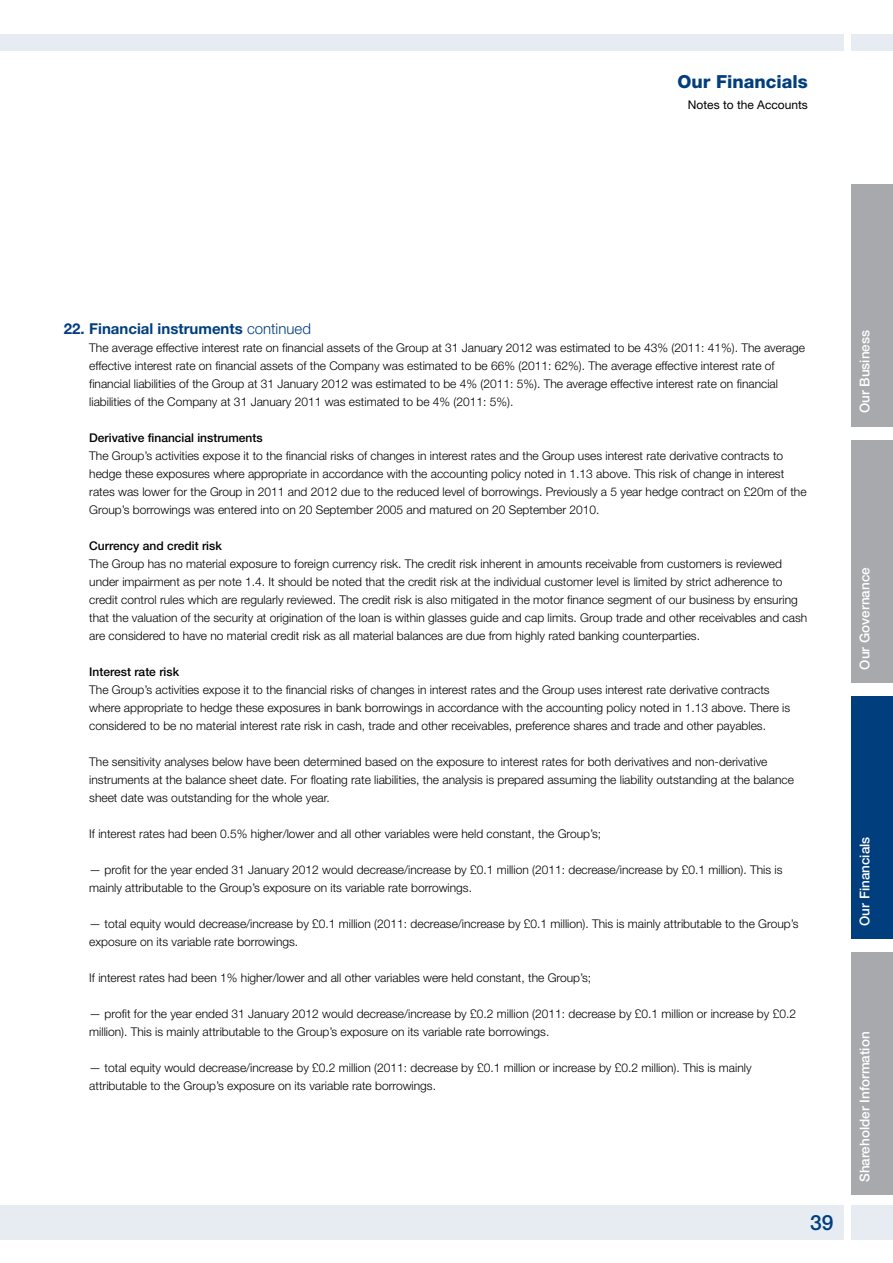
<style>
.page{position:relative;width:893px;height:1263px;background:#fff}
.page>*{position:absolute;margin:0;border:0;box-sizing:border-box;transform-origin:0 0}
.t1{font:500 21px "Helvetica Neue LT Std";color:#003e7e}
.t2{font:800 18px "Helvetica Neue LT Std";color:#003e7e}
.t3{font:700 15px "Helvetica Neue LT Std";color:#003e7e}
.t4{font:500 13.5px "Helvetica Neue LT Std";color:#fff}
.t5{font:300 12px/18px "Helvetica Neue LT Std";color:#000}
.t6{font:500 12px "Helvetica Neue LT Std";color:#000}
.t7{font:12px "Helvetica Neue LT Std";color:#000}
.s1{font-weight:300}
</style>
<div class="page">
<div style="left:851px;top:1205px;width:42px;height:34px;background:#e6ecf2"></div>
<div style="left:0;top:1205px;width:843px;height:34px;background:#e6ecf2"></div>
<div style="left:851px;top:35px;width:42px;height:16px;background:#e6ecf2"></div>
<div style="left:0;top:35px;width:843px;height:16px;background:#e6ecf2"></div>
<div style="left:851px;top:184px;width:42px;height:242px;background:#a7a9ac"></div>
<div style="left:851px;top:440px;width:42px;height:242px;background:#a7a9ac"></div>
<div style="left:851px;top:696px;width:42px;height:243px;background:#003e7e"></div>
<div style="left:851px;top:953px;width:42px;height:242px;background:#a7a9ac"></div>
<h2 class="t2" style="left:678px;top:71px;width:132px">Our Financials</h2>
<p class="t7" style="left:688px;top:97px;width:122px">Notes to the Accounts</p>
<p class="t3" style="left:64px;top:319px;width:249px">22. Financial instruments <span class="s1">continued</span></p>
<p class="t5" style="left:89px;top:338px;width:717px">The average effective interest rate on financial assets of the Group at 31 January 2012 was estimated to be 43% (2011: 41%). The average effective interest rate on financial assets of the Company was estimated to be 66% (2011: 62%). The average effective interest rate of financial liabilities of the Group at 31 January 2012 was estimated to be 4% (2011: 5%). The average effective interest rate on financial liabilities of the Company at 31 January 2011 was estimated to be 4% (2011: 5%).</p>
<p class="t6" style="left:89px;top:430px;width:175px">Derivative financial instruments</p>
<p class="t5" style="left:89px;top:446px;width:719px">The Group’s activities expose it to the financial risks of changes in interest rates and the Group uses interest rate derivative contracts to hedge these exposures where appropriate in accordance with the accounting policy noted in 1.13 above. This risk of change in interest rates was lower for the Group in 2011 and 2012 due to the reduced level of borrowings. Previously a 5 year hedge contract on £20m of the Group’s borrowings was entered into on 20 September 2005 and matured on 20 September 2010.</p>
<p class="t6" style="left:89px;top:538px;width:134px">Currency and credit risk</p>
<p class="t5" style="left:89px;top:554px;width:719px">The Group has no material exposure to foreign currency risk. The credit risk inherent in amounts receivable from customers is reviewed under impairment as per note 1.4. It should be noted that the credit risk at the individual customer level is limited by strict adherence to credit control rules which are regularly reviewed. The credit risk is also mitigated in the motor finance segment of our business by ensuring that the valuation of the security at origination of the loan is within glasses guide and cap limits. Group trade and other receivables and cash are considered to have no material credit risk as all material balances are due from highly rated banking counterparties.</p>
<p class="t6" style="left:89px;top:664px;width:91px">Interest rate risk</p>
<p class="t5" style="left:89px;top:680px;width:702px">The Group’s activities expose it to the financial risks of changes in interest rates and the Group uses interest rate derivative contracts where appropriate to hedge these exposures in bank borrowings in accordance with the accounting policy noted in 1.13 above. There is considered to be no material interest rate risk in cash, trade and other receivables, preference shares and trade and other payables.</p>
<p class="t5" style="left:89px;top:752px;width:706px">The sensitivity analyses below have been determined based on the exposure to interest rates for both derivatives and non-derivative instruments at the balance sheet date. For floating rate liabilities, the analysis is prepared assuming the liability outstanding at the balance sheet date was outstanding for the whole year.</p>
<p class="t5" style="left:89px;top:824px;width:513px">If interest rates had been 0.5% higher/lower and all other variables were held constant, the Group’s;</p>
<p class="t5" style="left:89px;top:860px;width:695px">— profit for the year ended 31 January 2012 would decrease/increase by £0.1 million (2011: decrease/increase by £0.1 million). This is mainly attributable to the Group’s exposure on its variable rate borrowings.</p>
<p class="t5" style="left:89px;top:914px;width:711px">— total equity would decrease/increase by £0.1 million (2011: decrease/increase by £0.1 million). This is mainly attributable to the Group’s exposure on its variable rate borrowings.</p>
<p class="t5" style="left:89px;top:968px;width:503px">If interest rates had been 1% higher/lower and all other variables were held constant, the Group’s;</p>
<p class="t5" style="left:89px;top:1004px;width:708px">— profit for the year ended 31 January 2012 would decrease/increase by £0.2 million (2011: decrease by £0.1 million or increase by £0.2 million). This is mainly attributable to the Group’s exposure on its variable rate borrowings.</p>
<p class="t5" style="left:89px;top:1058px;width:664px">— total equity would decrease/increase by £0.2 million (2011: decrease by £0.1 million or increase by £0.2 million). This is mainly attributable to the Group’s exposure on its variable rate borrowings.</p>
<h1 class="t1" style="left:810px;top:1210px;width:25px">39</h1>
<p class="t4" style="left:856px;top:413px;width:85px;rotate:-90deg">Our Business</p>
<p class="t4" style="left:856px;top:670px;width:104px;rotate:-90deg">Our Governance</p>
<p class="t4" style="left:856px;top:926px;width:91px;rotate:-90deg">Our Financials</p>
<p class="t4" style="left:856px;top:1182px;width:152px;rotate:-90deg">Shareholder Information</p>
</div>
